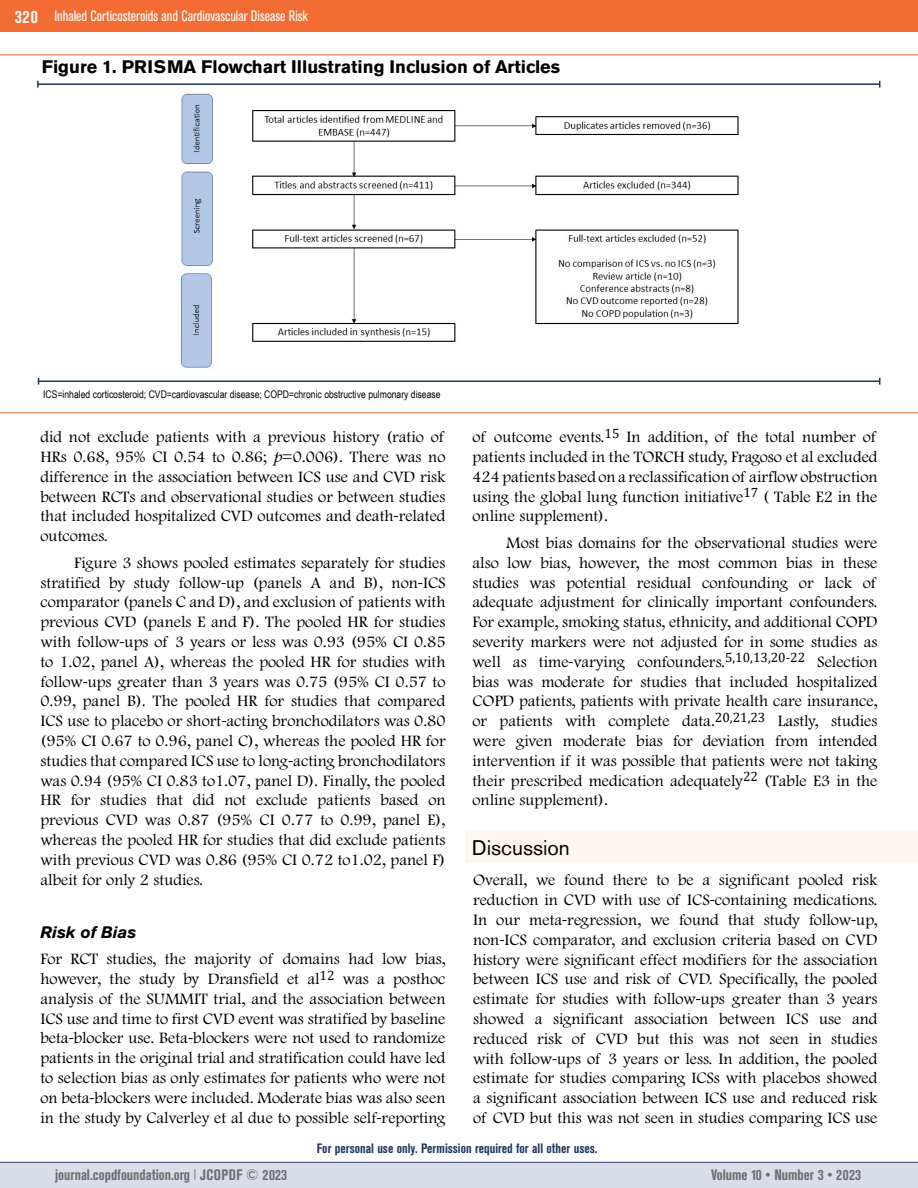
<style>
.page{position:relative;width:918px;height:1188px;background:#fff}
.page>*{position:absolute;margin:0;border:0;box-sizing:border-box;transform-origin:0 0}
.t1{font:21px "Akzidenz Grotesk BQ";color:#000101}
.t2{font:700 18px "Akzidenz Grotesk BE";color:#000}
.t3{font:300 16.5px/19.8px "Footlight MT Pro";color:#000;text-align:justify}
.t4{font:italic 700 16.5px "Akzidenz Grotesk BQ";color:#000}
.t5{font:700 condensed 15px "Akzidenz Grotesk BE";color:#6d6e71}
.t6{font:condensed 15px "Akzidenz Grotesk BE";color:#fff}
.t7{font:700 condensed 13.5px "Akzidenz Grotesk BE";color:#213861}
.t8{font:10.5px "Arial Narrow";color:#000}
.s1{font-weight:700;font-size:18px}
.s2{font-style:italic}
.s3{font-family:"Myriad Pro";font-weight:400}
</style>
<div class="page">
<div style="left:0;top:1162px;width:918px;height:26px;background:#d9dce9"></div>
<div style="left:0;top:0;width:918px;height:32px;background:#f36c33"></div>
<hr style="left:0;top:1162px;width:918px;height:1px;background:#34416b">
<div style="left:465px;top:831px;width:453px;height:32px;background:#fff6f1"></div>
<hr style="left:0;top:55px;width:918px;height:1px;background:#f36c31">
<hr style="left:38px;top:83px;width:842px;height:2px;background:#1e345a">
<svg style="left:37px;top:81px;width:2px;height:7px"></svg>
<hr style="left:39px;top:381px;width:841px;height:1px;background:#1e345a">
<img style="left:180px;top:93px;width:559px;height:276px">
<hr style="left:0;top:413px;width:918px;height:1px;background:#f36c31">
<p class="t6" style="left:15px;top:8px;width:295px"><span class="s1">320</span> Inhaled Corticosteroids and Cardiovascular Disease Risk</p>
<p class="t2" style="left:42px;top:57px;width:520px">Figure 1. PRISMA Flowchart Illustrating Inclusion of Articles</p>
<p class="t8" style="left:43px;top:387px;width:399px">ICS=inhaled corticosteroid; CVD=cardiovascular disease; COPD=chronic obstructive pulmonary disease</p>
<p class="t3" style="left:40px;top:428px;width:407px">did not exclude patients with a previous history (ratio of HRs 0.68, 95% CI 0.54 to 0.86; <span class="s2">p</span>=0.006). There was no difference in the association between ICS use and CVD risk between RCTs and observational studies or between studies that included hospitalized CVD outcomes and death<span class="s3">-</span>related outcomes.</p>
<p class="t3" style="left:40px;top:553px;width:407px;text-indent:34px">Figure 3 shows pooled estimates separately for studies stratified by study follow<span class="s3">-</span>up (panels A and B), non<span class="s3">-</span>ICS comparator (panels C and D), and exclusion of patients with previous CVD (panels E and F). The pooled HR for studies with follow<span class="s3">-</span>ups of 3 years or less was 0.93 (95% CI 0.85 to 1.02, panel A), whereas the pooled HR for studies with follow<span class="s3">-</span>ups greater than 3 years was 0.75 (95% CI 0.57 to 0.99, panel B). The pooled HR for studies that compared ICS use to placebo or short<span class="s3">-</span>acting bronchodilators was 0.80 (95% CI 0.67 to 0.96, panel C), whereas the pooled HR for studies that compared ICS use to long<span class="s3">-</span>acting bronchodilators was 0.94 (95% CI 0.83 to1.07, panel D). Finally, the pooled HR for studies that did not exclude patients based on previous CVD was 0.87 (95% CI 0.77 to 0.99, panel E), whereas the pooled HR for studies that did exclude patients with previous CVD was 0.86 (95% CI 0.72 to1.02, panel F) albeit for only 2 studies.</p>
<p class="t4" style="left:40px;top:922px;width:97px">Risk of Bias</p>
<p class="t3" style="left:40px;top:950px;width:407px">For RCT studies, the majority of domains had low bias, however, the study by Dransfield et al<sup>12</sup> was a posthoc analysis of the SUMMIT trial, and the association between ICS use and time to first CVD event was stratified by baseline beta<span class="s3">-</span>blocker use. Beta<span class="s3">-</span>blockers were not used to randomize patients in the original trial and stratification could have led to selection bias as only estimates for patients who were not on beta<span class="s3">-</span>blockers were included. Moderate bias was also seen in the study by Calverley et al due to possible self<span class="s3">-</span>reporting</p>
<p class="t3" style="left:472px;top:428px;width:407px">of outcome events.<sup>15</sup> In addition, of the total number of patients included in the TORCH study, Fragoso et al excluded 424 patients based on a reclassification of airflow obstruction using the global lung function initiative<sup>17</sup> ( Table E2 in the online supplement).</p>
<p class="t3" style="left:473px;top:533px;width:407px;text-indent:34px">Most bias domains for the observational studies were also low bias, however, the most common bias in these studies was potential residual confounding or lack of adequate adjustment for clinically important confounders.<br>For example, smoking status, ethnicity, and additional COPD severity markers were not adjusted for in some studies as well as time<span class="s3">-</span>varying confounders.<sup>5,10,13,20-22</sup> Selection bias was moderate for studies that included hospitalized COPD patients, patients with private health care insurance, or patients with complete data.<sup>20,21,23</sup> Lastly, studies were given moderate bias for deviation from intended intervention if it was possible that patients were not taking their prescribed medication adequately<sup>22</sup> (Table E3 in the online supplement).</p>
<p class="t1" style="left:472px;top:835px;width:99px">Discussion</p>
<p class="t3" style="left:473px;top:871px;width:406px">Overall, we found there to be a significant pooled risk reduction in CVD with use of ICS<span class="s3">-</span>containing medications.<br>In our meta<span class="s3">-</span>regression, we found that study follow<span class="s3">-</span>up, non<span class="s3">-</span>ICS comparator, and exclusion criteria based on CVD history were significant effect modifiers for the association between ICS use and risk of CVD. Specifically, the pooled estimate for studies with follow<span class="s3">-</span>ups greater than 3 years showed a significant association between ICS use and reduced risk of CVD but this was not seen in studies with follow<span class="s3">-</span>ups of 3 years or less. In addition, the pooled estimate for studies comparing ICSs with placebos showed a significant association between ICS use and reduced risk of CVD but this was not seen in studies comparing ICS use</p>
<p class="t7" style="left:317px;top:1141px;width:282px">For personal use only. Permission required for all other uses.</p>
<p class="t5" style="left:55px;top:1166px;width:234px">journal.copdfoundation.org <sup>|</sup> JCOPDF © 2023</p>
<p class="t5" style="left:711px;top:1166px;width:151px">Volume 10 • Number 3 • 2023</p>
</div>
